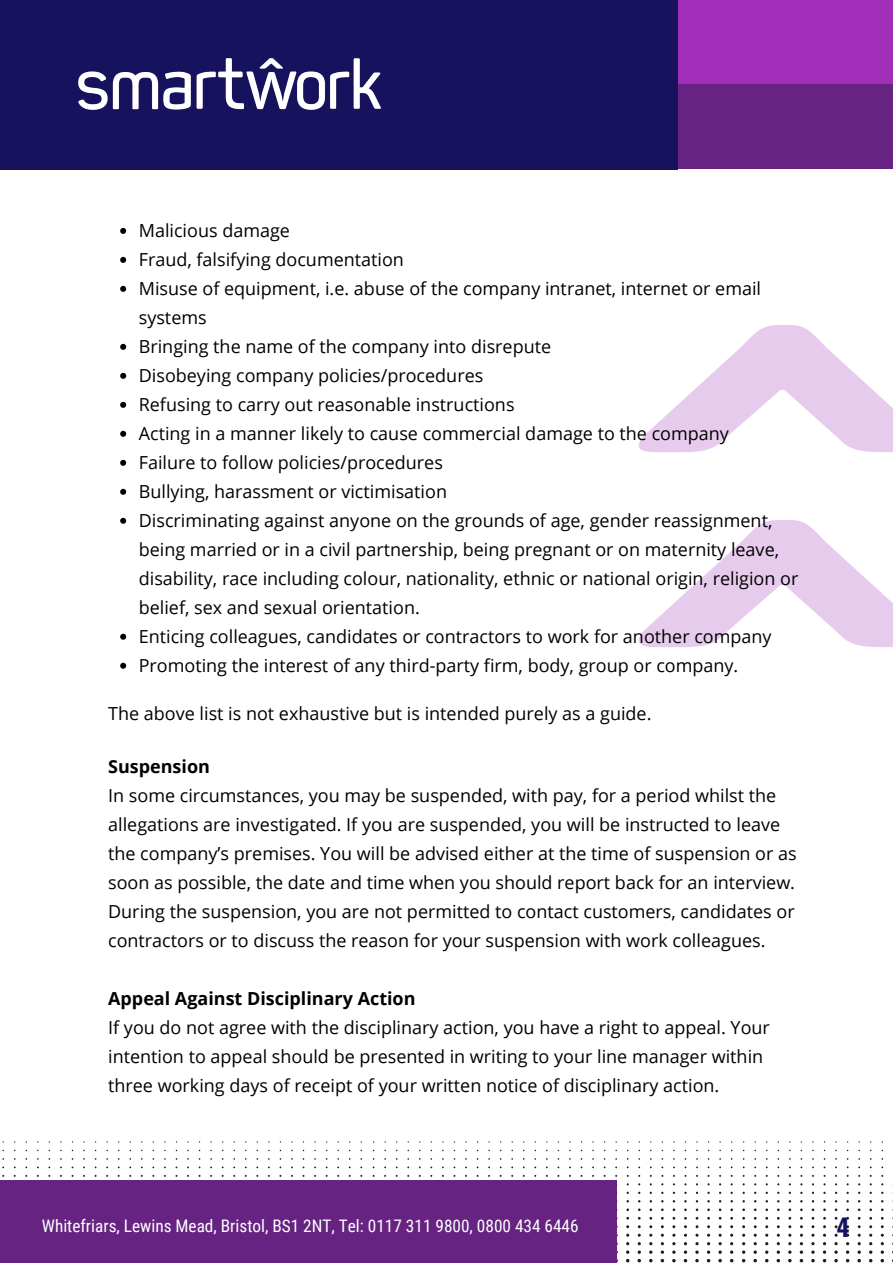
<style>
.page{position:relative;width:893px;height:1264px;background:#fff}
.page>*{position:absolute;margin:0;border:0;box-sizing:border-box;transform-origin:0 0}
.t1{font:700 24px "Oswald";color:#17125e}
.t2{font:18px/29px "Open Sans";color:#000}
.t3{font:700 18px "Open Sans";color:#000}
.t4{font:17.25px "Roboto Condensed";color:#fff}
</style>
<div class="page">
<svg style="left:730px;top:1225px;width:3px;height:37px"></svg>
<svg style="left:718px;top:1225px;width:3px;height:37px"></svg>
<svg style="left:706px;top:1225px;width:4px;height:37px"></svg>
<svg style="left:695px;top:1225px;width:3px;height:37px"></svg>
<svg style="left:683px;top:1225px;width:4px;height:37px"></svg>
<svg style="left:672px;top:1225px;width:3px;height:37px"></svg>
<svg style="left:660px;top:1225px;width:4px;height:37px"></svg>
<svg style="left:649px;top:1225px;width:3px;height:37px"></svg>
<svg style="left:637px;top:1225px;width:4px;height:37px"></svg>
<svg style="left:626px;top:1225px;width:3px;height:37px"></svg>
<svg style="left:616px;top:1225px;width:2px;height:37px"></svg>
<svg style="left:892px;top:1225px;width:1px;height:37px"></svg>
<svg style="left:880px;top:1225px;width:4px;height:37px"></svg>
<svg style="left:869px;top:1225px;width:3px;height:37px"></svg>
<svg style="left:857px;top:1225px;width:3px;height:37px"></svg>
<svg style="left:845px;top:1225px;width:4px;height:37px"></svg>
<svg style="left:834px;top:1225px;width:3px;height:37px"></svg>
<svg style="left:822px;top:1225px;width:4px;height:37px"></svg>
<svg style="left:811px;top:1225px;width:3px;height:37px"></svg>
<svg style="left:799px;top:1225px;width:4px;height:37px"></svg>
<svg style="left:788px;top:1225px;width:3px;height:37px"></svg>
<svg style="left:776px;top:1225px;width:4px;height:37px"></svg>
<svg style="left:765px;top:1225px;width:3px;height:37px"></svg>
<svg style="left:753px;top:1225px;width:4px;height:37px"></svg>
<svg style="left:742px;top:1225px;width:3px;height:37px"></svg>
<div style="left:0;top:1180px;width:616px;height:82px;background:#662382"></div>
<div style="left:0;top:0;width:677px;height:169px;background:#17125e"></div>
<div style="left:677px;top:1px;width:215px;height:83px;background:#a02eb8"></div>
<div style="left:677px;top:84px;width:215px;height:85px;background:#662382"></div>
<img style="left:79px;top:59px;width:301px;height:50px">
<img style="left:638px;top:325px;width:254px;height:124px">
<img style="left:638px;top:449px;width:254px;height:198px">
<svg style="left:120px;top:228px;width:6px;height:6px"></svg>
<svg style="left:120px;top:257px;width:6px;height:6px"></svg>
<svg style="left:120px;top:286px;width:6px;height:6px"></svg>
<svg style="left:120px;top:344px;width:6px;height:6px"></svg>
<svg style="left:120px;top:373px;width:6px;height:6px"></svg>
<svg style="left:120px;top:402px;width:6px;height:6px"></svg>
<svg style="left:120px;top:431px;width:6px;height:6px"></svg>
<svg style="left:120px;top:460px;width:6px;height:6px"></svg>
<svg style="left:120px;top:489px;width:6px;height:6px"></svg>
<svg style="left:120px;top:518px;width:6px;height:6px"></svg>
<svg style="left:120px;top:633px;width:6px;height:6px"></svg>
<svg style="left:120px;top:662px;width:6px;height:6px"></svg>
<p class="t2" style="left:139px;top:215px;width:661px">Malicious damage<br>Fraud, falsifying documentation<br>Misuse of equipment, i.e. abuse of the company intranet, internet or email systems<br>Bringing the name of the company into disrepute<br>Disobeying company policies/procedures<br>Refusing to carry out reasonable instructions<br>Acting in a manner likely to cause commercial damage to the company<br>Failure to follow policies/procedures<br>Bullying, harassment or victimisation<br>Discriminating against anyone on the grounds of age, gender reassignment, being married or in a civil partnership, being pregnant or on maternity leave, disability, race including colour, nationality, ethnic or national origin, religion or belief, sex and sexual orientation.<br>Enticing colleagues, candidates or contractors to work for another company Promoting the interest of any third-party firm, body, group or company.</p>
<p class="t2" style="left:108px;top:698px;width:544px">The above list is not exhaustive but is intended purely as a guide.</p>
<p class="t3" style="left:108px;top:753px;width:103px">Suspension</p>
<p class="t2" style="left:108px;top:780px;width:690px">In some circumstances, you may be suspended, with pay, for a period whilst the allegations are investigated. If you are suspended, you will be instructed to leave the company’s premises. You will be advised either at the time of suspension or as soon as possible, the date and time when you should report back for an interview.<br>During the suspension, you are not permitted to contact customers, candidates or contractors or to discuss the reason for your suspension with work colleagues.</p>
<p class="t3" style="left:108px;top:985px;width:309px">Appeal Against Disciplinary Action</p>
<p class="t2" style="left:108px;top:1012px;width:663px">If you do not agree with the disciplinary action, you have a right to appeal. Your intention to appeal should be presented in writing to your line manager within three working days of receipt of your written notice of disciplinary action.</p>
<p class="t4" style="left:42px;top:1215px;width:538px">Whitefriars, Lewins Mead, Bristol, BS1 2NT, Tel: 0117 311 9800, 0800 434 6446</p>
<h1 class="t1" style="left:836px;top:1207px;width:14px">4</h1>
</div>
